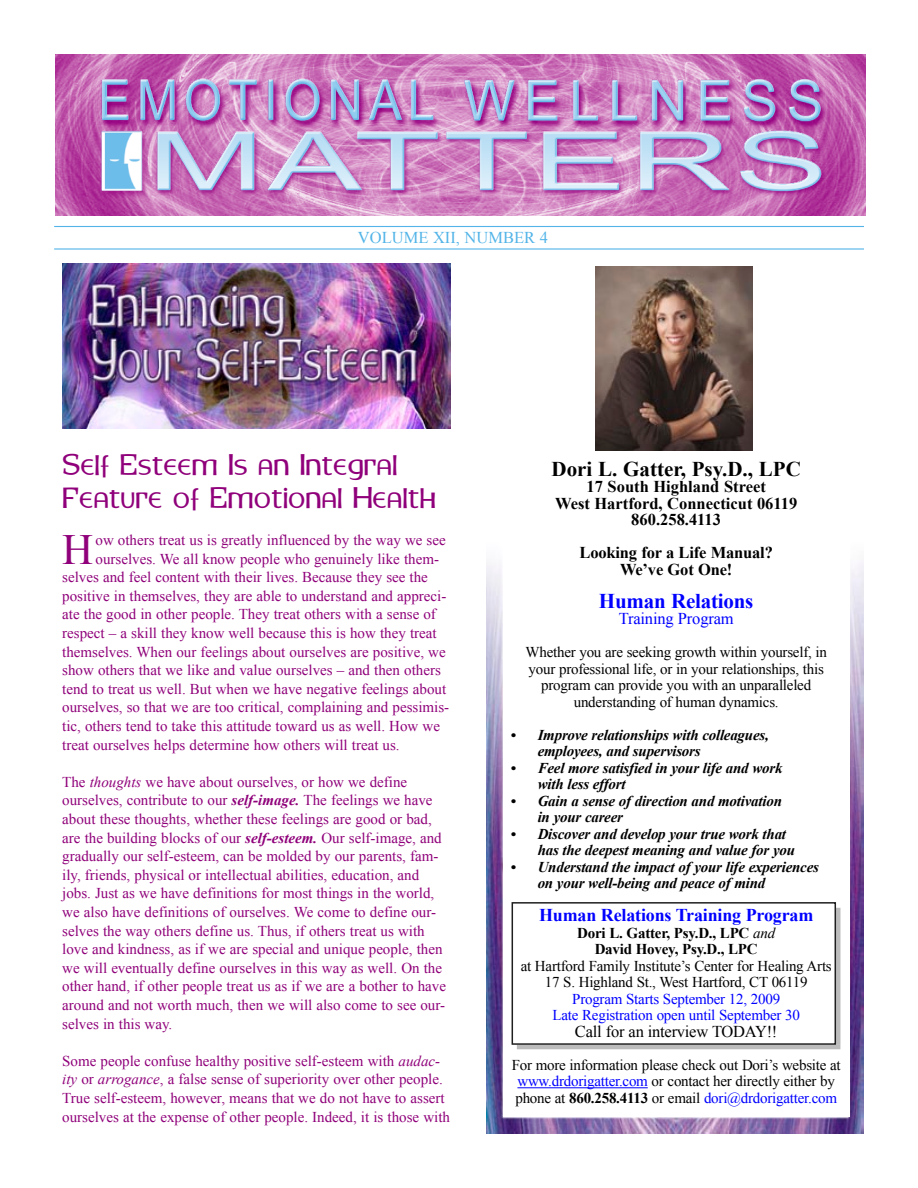
<style>
.page{position:relative;width:918px;height:1188px;background:#fff}
.page>*{position:absolute;margin:0;border:0;box-sizing:border-box;transform-origin:0 0}
.t1{font:43.05px "Times New Roman";color:#8f007a}
.t2{font:27px/33px "Andorra";color:#8f007a}
.t3{font:700 21px "Times New Roman";color:#000}
.t4{font:700 21px "Times New Roman";letter-spacing:-.01em;color:#00f}
.t5{font:700 18px "Times New Roman";letter-spacing:-.01em;color:#00f}
.t6{font:700 16.5px/16.5px "Times New Roman";color:#000;text-align:center}
.t7{font:16.5px "Times New Roman";letter-spacing:-.015em;color:#000}
.t8{font:16.5px "Times New Roman";color:#52b4e8}
.t9{font:16.5px "Times New Roman";letter-spacing:-.01em;color:#00f}
.t10{font:15px/18.6px "Times New Roman";color:#8f007a}
.t11{font:15px/16.5px "Times New Roman";letter-spacing:-.015em;color:#000;text-align:center}
.t12{font:italic 700 15px/16.5px "Times New Roman";letter-spacing:-.015em;color:#000}
.t13{font:15px/16.5px "Times New Roman";letter-spacing:-.015em;color:#00f;text-align:center}
.t14{font:700 15px/16.5px "Times New Roman";letter-spacing:-.015em;color:#000;text-align:center}
.s1{font-style:italic}
.s2{font-weight:700;font-style:italic}
.s3{font-weight:400;font-style:italic}
.s4{color:#00f}
.s5{font-weight:700}
</style>
<div class="page">
<img style="left:57px;top:54px;width:809px;height:162px">
<hr style="left:54px;top:226px;width:810px;height:1px;background:#52b4e8">
<hr style="left:54px;top:248px;width:810px;height:2px;background:#52b4e8">
<img style="left:62px;top:264px;width:388px;height:164px">
<img style="left:486px;top:562px;width:378px;height:571px">
<div style="left:503px;top:454px;width:346px;height:662px;background:#fff"></div>
<hr style="left:517px;top:1087px;width:131px;height:1px;background:#00f">
<img style="left:595px;top:266px;width:158px;height:185px">
<div style="left:512px;top:902px;width:324px;height:143px;border:2px solid #201f1f"></div>
<hr style="left:517px;top:1045px;width:323px;height:4px;background:#bcbcbc">
<hr style="left:836px;top:908px;width:4px;height:137px;background:#bcbcbc">
<p class="t8" style="left:358px;top:227px;width:192px">VOLUME XII, NUMBER 4</p>
<h2 class="t2" style="left:62px;top:446px;width:375px">Self Esteem Is an Integral<br>Feature of Emotional Health</h2>
<h1 class="t1" style="left:62px;top:520px;width:33px">H</h1>
<p class="t10" style="left:96px;top:531px;width:352px">ow others treat us is greatly influenced by the way we see</p>
<p class="t10" style="left:96px;top:549px;width:345px">ourselves. We all know people who genuinely like them-</p>
<p class="t10" style="left:62px;top:568px;width:367px">selves and feel content with their lives. Because they see the</p>
<p class="t10" style="left:62px;top:586px;width:386px">positive in themselves, they are able to understand and appreci-</p>
<p class="t10" style="left:62px;top:605px;width:375px">ate the good in other people. They treat others with a sense of</p>
<p class="t10" style="left:62px;top:624px;width:376px">respect – a skill they know well because this is how they treat</p>
<p class="t10" style="left:62px;top:642px;width:385px">themselves. When our feelings about ourselves are positive, we</p>
<p class="t10" style="left:62px;top:661px;width:380px">show others that we like and value ourselves – and then others</p>
<p class="t10" style="left:62px;top:679px;width:386px">tend to treat us well. But when we have negative feelings about</p>
<p class="t10" style="left:62px;top:698px;width:389px">ourselves, so that we are too critical, complaining and pessimis-</p>
<p class="t10" style="left:62px;top:717px;width:379px">tic, others tend to take this attitude toward us as well. How we</p>
<p class="t10" style="left:62px;top:735px;width:339px">treat ourselves helps determine how others will treat us.</p>
<p class="t10" style="left:62px;top:772px;width:385px">The <span class="s1">thoughts</span> we have about ourselves, or how we define ourselves, contribute to our <span class="s2">self-image.</span> The feelings we have about these thoughts, whether these feelings are good or bad, are the building blocks of our <span class="s2">self-esteem.</span> Our self-image, and gradually our self-esteem, can be molded by our parents, fam&shy;ily, friends, physical or intellectual abilities, education, and jobs. Just as we have definitions for most things in the world, we also have definitions of ourselves. We come to define our&shy;selves the way others define us. Thus, if others treat us with love and kindness, as if we are special and unique people, then we will eventually define ourselves in this way as well. On the other hand, if other people treat us as if we are a bother to have around and not worth much, then we will also come to see our&shy;selves in this way.</p>
<p class="t10" style="left:62px;top:1051px;width:389px">Some people confuse healthy positive self-esteem with <span class="s1">audac&shy;ity</span> or <span class="s1">arrogance</span>, a false sense of superiority over other people.<br>True self-esteem, however, means that we do not have to assert ourselves at the expense of other people. Indeed, it is those with</p>
<h3 class="t3" style="left:552px;top:454px;width:251px">Dori L. Gatter, Psy.D., LPC</h3>
<p class="t6" style="left:555px;top:478px;width:244px">17 South Highland Street<br>West Hartford, Connecticut 06119<br>860.258.4113</p>
<p class="t6" style="left:580px;top:544px;width:195px">Looking for a Life Manual?<br>We’ve Got One!</p>
<h3 class="t4" style="left:599px;top:586px;width:156px">Human Relations</h3>
<p class="t9" style="left:619px;top:608px;width:117px">Training Program</p>
<p class="t11" style="left:525px;top:644px;width:303px">Whether you are seeking growth within yourself, in your professional life, or in your relationships, this program can provide you with an unparalleled understanding of human dynamics.</p>
<p class="t12" style="left:538px;top:726px;width:233px;text-indent:-27px">• Improve relationships with colleagues, employees, and supervisors</p>
<p class="t12" style="left:538px;top:759px;width:246px;text-indent:-27px">• Feel more satisfied in your life and work with less effort</p>
<p class="t12" style="left:538px;top:792px;width:246px;text-indent:-27px">• Gain a sense of direction and motivation in your career</p>
<p class="t12" style="left:538px;top:825px;width:259px;text-indent:-27px">• Discover and develop your true work that has the deepest meaning and value for you</p>
<p class="t12" style="left:538px;top:858px;width:283px;text-indent:-27px">• Understand the impact of your life experiences on your well-being and peace of mind</p>
<p class="t5" style="left:539px;top:903px;width:276px">Human Relations Training Program</p>
<p class="t14" style="left:577px;top:924px;width:199px">Dori L. Gatter, Psy.D., LPC <span class="s3">and<br></span>David Hovey, Psy.D., LPC</p>
<p class="t11" style="left:521px;top:957px;width:313px">at Hartford Family Institute’s Center for Healing Arts<br>17 S. Highland St., West Hartford, CT 06119</p>
<p class="t13" style="left:553px;top:990px;width:249px">Program Starts September 12, 2009<br>Late Registration open until September 30</p>
<p class="t7" style="left:575px;top:1020px;width:204px">Call for an interview TODAY!!</p>
<p class="t11" style="left:512px;top:1056px;width:331px;text-align:left">For more information please check out Dori’s website at <span class="s4">www.drdorigatter.com</span> or contact her directly either by phone at <span class="s5">860.258.4113</span> or email <span class="s4">dori@drdorigatter.com</span></p>
</div>
